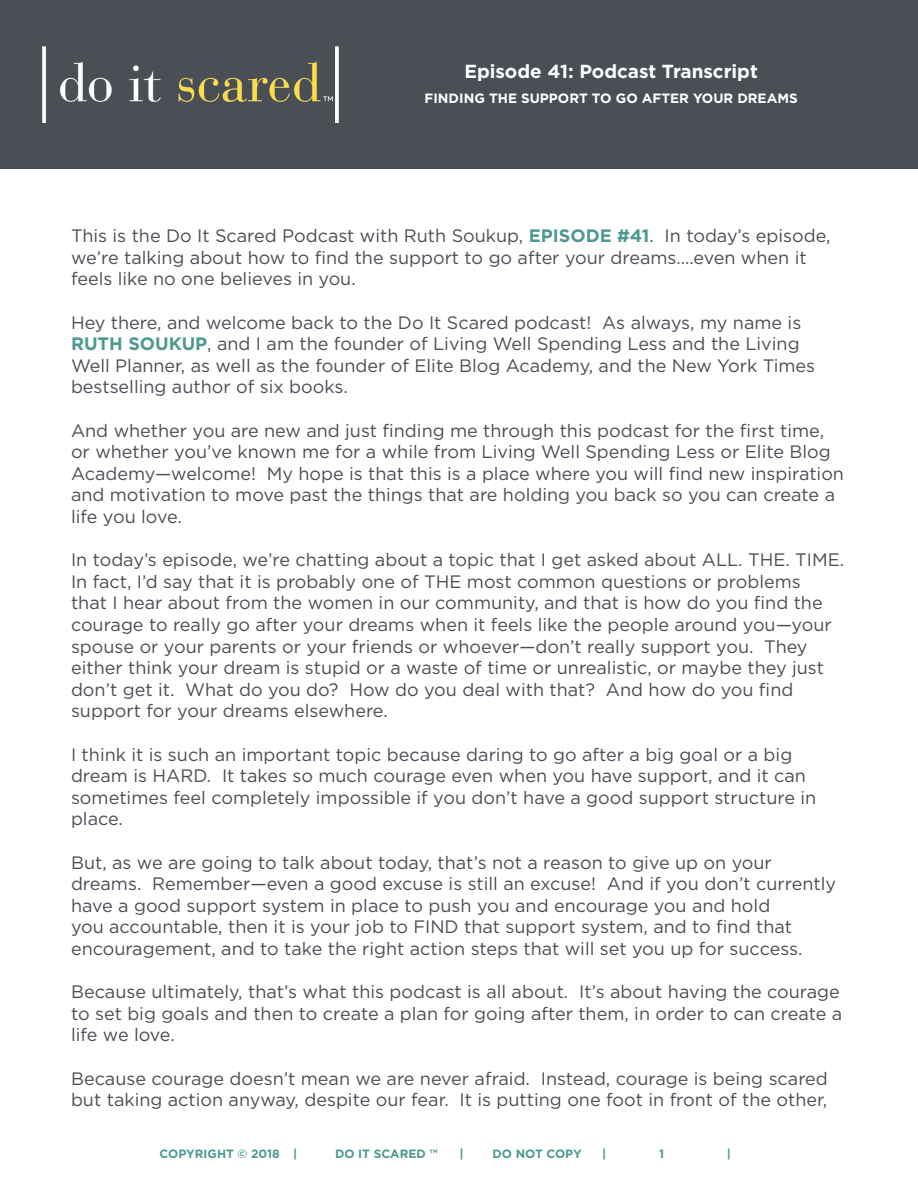
<style>
.page{position:relative;width:918px;height:1188px;background:#fff}
.page>*{position:absolute;margin:0;border:0;box-sizing:border-box;transform-origin:0 0}
.t1{font:700 18.9px "Gotham";color:#fff}
.t2{font:18px/21.6px "Gotham";color:#4a4f55}
.t3{font:700 13.5px "Gotham";color:#fff}
.t4{font:700 12px "Gotham";color:#4d9991}
.s1{font-weight:700;color:#4d9991}
</style>
<div class="page">
<div style="left:0;top:0;width:918px;height:168px;background:#4a4f55"></div>
<img style="left:43px;top:46px;width:296px;height:76px">
<p class="t1" style="left:464px;top:61px;width:295px">Episode 41: Podcast Transcript</p>
<p class="t3" style="left:425px;top:90px;width:375px">FINDING THE SUPPORT TO GO AFTER YOUR DREAMS</p>
<p class="t2" style="left:71px;top:225px;width:761px">This is the Do It Scared Podcast with Ruth Soukup, <span class="s1">EPISODE #41</span>. In today’s episode, we’re talking about how to find the support to go after your dreams….even when it feels like no one believes in you.</p>
<p class="t2" style="left:71px;top:311px;width:746px">Hey there, and welcome back to the Do It Scared podcast! As always, my name is <span class="s1">RUTH SOUKUP</span>, and I am the founder of Living Well Spending Less and the Living Well Planner, as well as the founder of Elite Blog Academy, and the New York Times bestselling author of six books.</p>
<p class="t2" style="left:71px;top:419px;width:775px">And whether you are new and just finding me through this podcast for the first time, or whether you’ve known me for a while from Living Well Spending Less or Elite Blog Academy—welcome! My hope is that this is a place where you will find new inspiration and motivation to move past the things that are holding you back so you can create a life you love.</p>
<p class="t2" style="left:71px;top:549px;width:775px">In today’s episode, we’re chatting about a topic that I get asked about ALL. THE. TIME.<br>In fact, I’d say that it is probably one of THE most common questions or problems<br>that I hear about from the women in our community, and that is how do you find the courage to really go after your dreams when it feels like the people around you—your spouse or your parents or your friends or whoever—don’t really support you. They either think your dream is stupid or a waste of time or unrealistic, or maybe they just don’t get it. What do you do? How do you deal with that? And how do you find support for your dreams elsewhere.</p>
<p class="t2" style="left:71px;top:743px;width:747px">I think it is such an important topic because daring to go after a big goal or a big dream is HARD. It takes so much courage even when you have support, and it can sometimes feel completely impossible if you don’t have a good support structure in place.</p>
<p class="t2" style="left:71px;top:851px;width:767px">But, as we are going to talk about today, that’s not a reason to give up on your dreams. Remember—even a good excuse is still an excuse! And if you don’t currently have a good support system in place to push you and encourage you and hold<br>you accountable, then it is your job to FIND that support system, and to find that encouragement, and to take the right action steps that will set you up for success.</p>
<p class="t2" style="left:71px;top:981px;width:773px">Because ultimately, that’s what this podcast is all about. It’s about having the courage to set big goals and then to create a plan for going after them, in order to can create a life we love.</p>
<p class="t2" style="left:71px;top:1067px;width:758px">Because courage doesn’t mean we are never afraid. Instead, courage is being scared but taking action anyway, despite our fear. It is putting one foot in front of the other,</p>
<p class="t4" style="left:160px;top:1147px;width:139px">COPYRIGHT © 2018 |</p>
<p class="t4" style="left:335px;top:1147px;width:104px">DO IT SCARED ™</p>
<p class="t4" style="left:460px;top:1147px;width:6px">|</p>
<p class="t4" style="left:493px;top:1147px;width:91px">DO NOT COPY</p>
<p class="t4" style="left:602px;top:1147px;width:6px">|</p>
<p class="t4" style="left:659px;top:1147px;width:7px">1</p>
<p class="t4" style="left:727px;top:1147px;width:6px">|</p>
</div>
